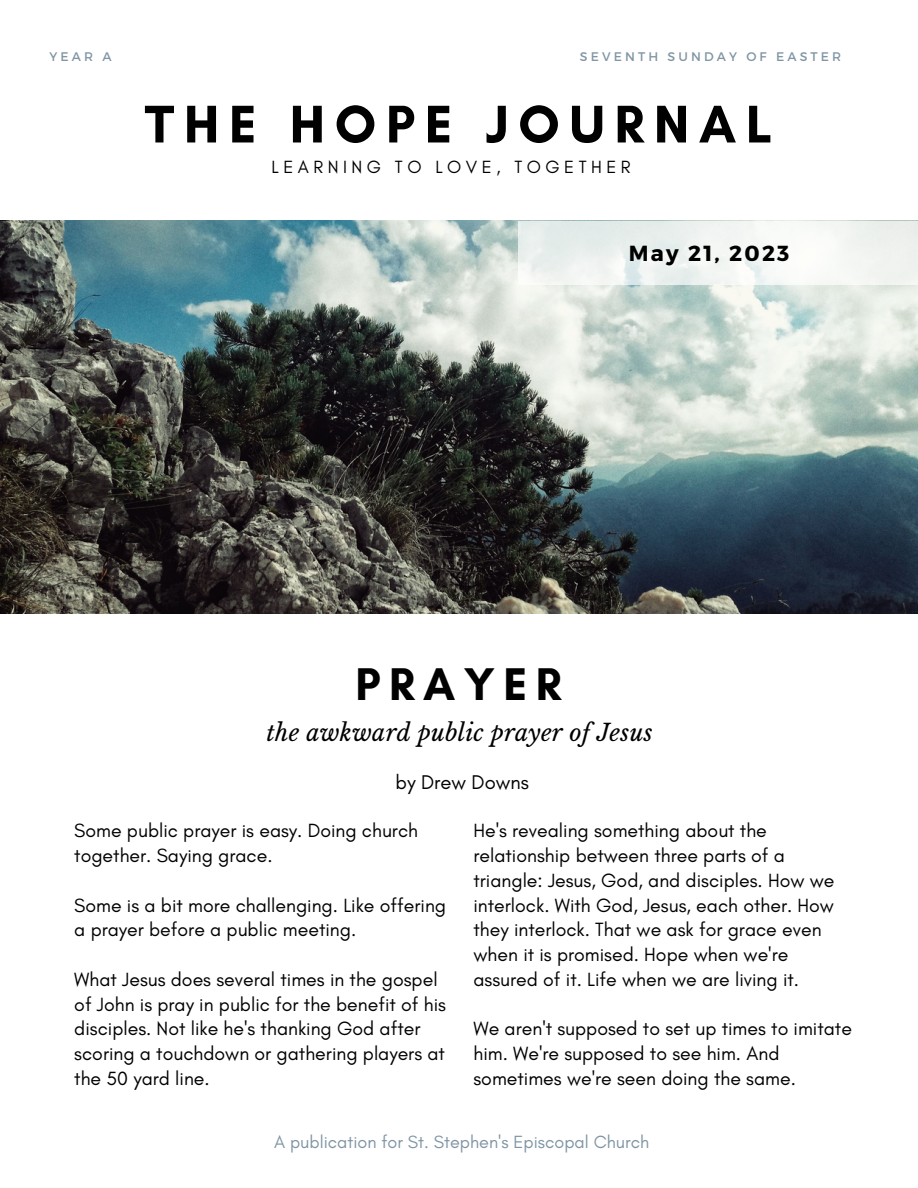
<style>
.page{position:relative;width:918px;height:1188px;background:#fff}
.page>*{position:absolute;margin:0;border:0;box-sizing:border-box;transform-origin:0 0}
.t1{font:700 54px "Glacial Indifference";letter-spacing:.18em;color:#010101}
.t2{font:700 46.65px "Glacial Indifference";letter-spacing:.18em;color:#010101}
.t3{font:italic 23.4px "Libre Baskerville";letter-spacing:.01em;color:#010101}
.t4{font:700 21.75px "Montserrat";letter-spacing:.1em;color:#000}
.t5{font:20.25px "Glacial Indifference";color:#010101}
.t6{font:19.5px/24.8px "Glacial Indifference";color:#000}
.t7{font:18px "Glacial Indifference";color:#8096a4}
.t8{font:18px "Glacial Indifference";letter-spacing:.25em;color:#000}
.t9{font:12.45px "Montserrat";letter-spacing:.25em;color:#8096a4}
</style>
<div class="page">
<img style="left:0;top:221px;width:918px;height:392px">
<div style="left:518px;top:221px;width:400px;height:63px;background:linear-gradient(to right,#e9efee,#f6f8f5)"></div>
<p class="t9" style="left:50px;top:49px;width:64px">YEAR A</p>
<p class="t9" style="left:580px;top:49px;width:263px">SEVENTH SUNDAY OF EASTER</p>
<p class="t1" style="left:145px;top:91px;width:629px">THE HOPE JOURNAL</p>
<p class="t8" style="left:272px;top:156px;width:361px">LEARNING TO LOVE, TOGETHER</p>
<p class="t4" style="left:629px;top:239px;width:162px">May 21, 2023</p>
<p class="t2" style="left:356px;top:656px;width:207px">PRAYER</p>
<p class="t3" style="left:266px;top:718px;width:388px">the awkward public prayer of Jesus</p>
<p class="t5" style="left:396px;top:769px;width:135px">by Drew Downs</p>
<p class="t6" style="left:74px;top:818px;width:345px">Some public prayer is easy. Doing church together. Saying grace.</p>
<p class="t6" style="left:74px;top:893px;width:373px">Some is a bit more challenging. Like offering a prayer before a public meeting.</p>
<p class="t6" style="left:74px;top:967px;width:373px">What Jesus does several times in the gospel of John is pray in public for the benefit of his disciples. Not like he's thanking God after scoring a touchdown or gathering players at the 50 yard line.</p>
<p class="t6" style="left:473px;top:818px;width:363px">He's revealing something about the relationship between three parts of a triangle: Jesus, God, and disciples. How we interlock. With God, Jesus, each other. How they interlock. That we ask for grace even when it is promised. Hope when we're assured of it. Life when we are living it.</p>
<p class="t6" style="left:473px;top:1016px;width:380px">We aren't supposed to set up times to imitate him. We're supposed to see him. And sometimes we're seen doing the same.</p>
<p class="t7" style="left:274px;top:1131px;width:377px">A publication for St. Stephen's Episcopal Church</p>
</div>
